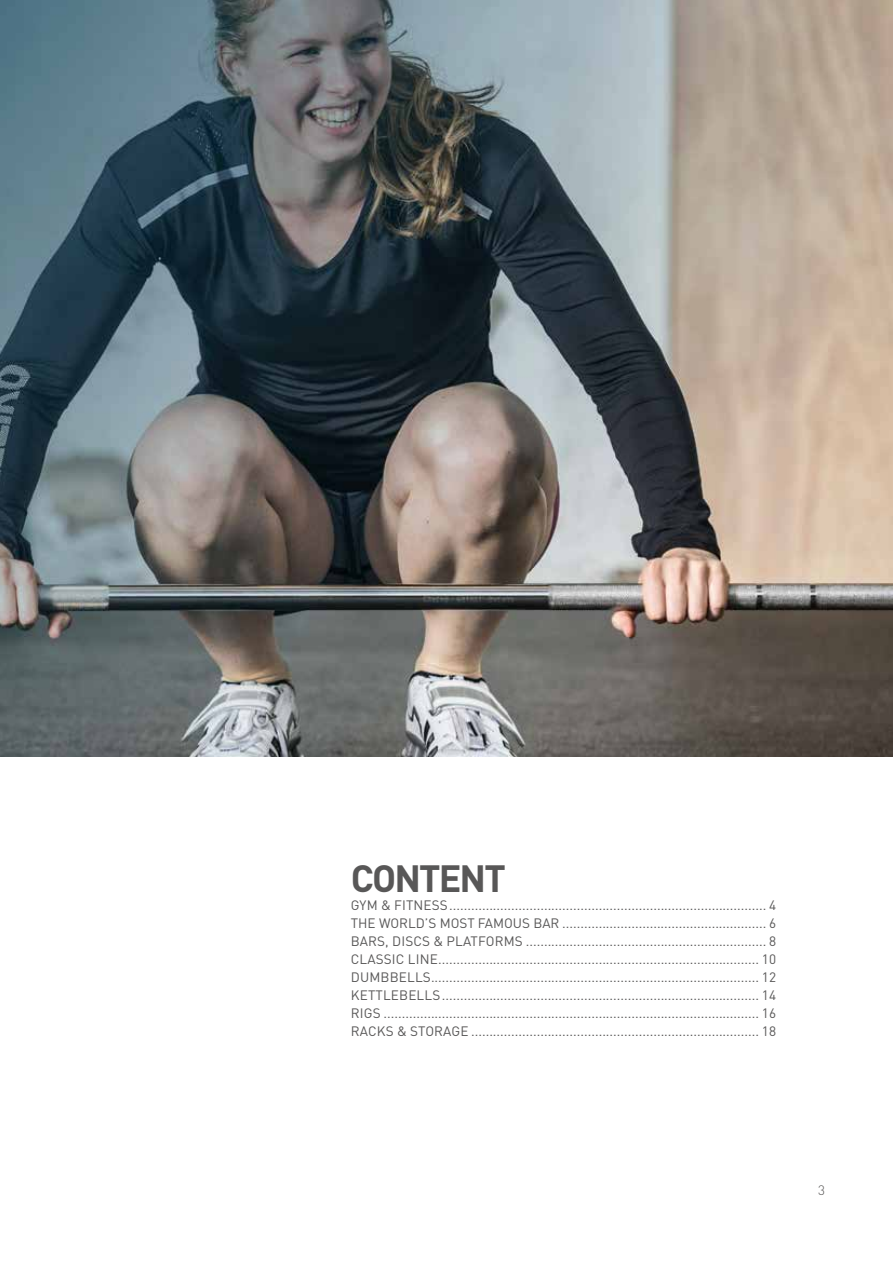
<style>
.page{position:relative;width:893px;height:1263px;background:#fff}
.page>*{position:absolute;margin:0;border:0;box-sizing:border-box;transform-origin:0 0}
.t1{font:700 37.5px "DIN Pro";letter-spacing:-.05em;color:#585757}
.t2{font:13.5px/18px "DIN Pro";letter-spacing:.01em;color:#585757;text-align:justify}
.t3{font:300 13.5px "DIN Pro";color:#585757}
</style>
<div class="page">
<img style="left:0;top:0;width:893px;height:757px">
<h1 class="t1" style="left:351px;top:849px;width:157px">CONTENT</h1>
<p class="t2" style="left:351px;top:895px;width:427px">GYM &amp; FITNESS....................................................................................... 4<br>THE WORLD’S MOST FAMOUS BAR ........................................................ 6<br>BARS, DISCS &amp; PLATFORMS .................................................................. 8<br>CLASSIC LINE........................................................................................ 10<br>DUMBBELLS.......................................................................................... 12<br>KETTLEBELLS....................................................................................... 14<br>RIGS ....................................................................................................... 16<br>RACKS &amp; STORAGE ............................................................................... 18</p>
<p class="t3" style="left:818px;top:1179px;width:8px">3</p>
</div>
